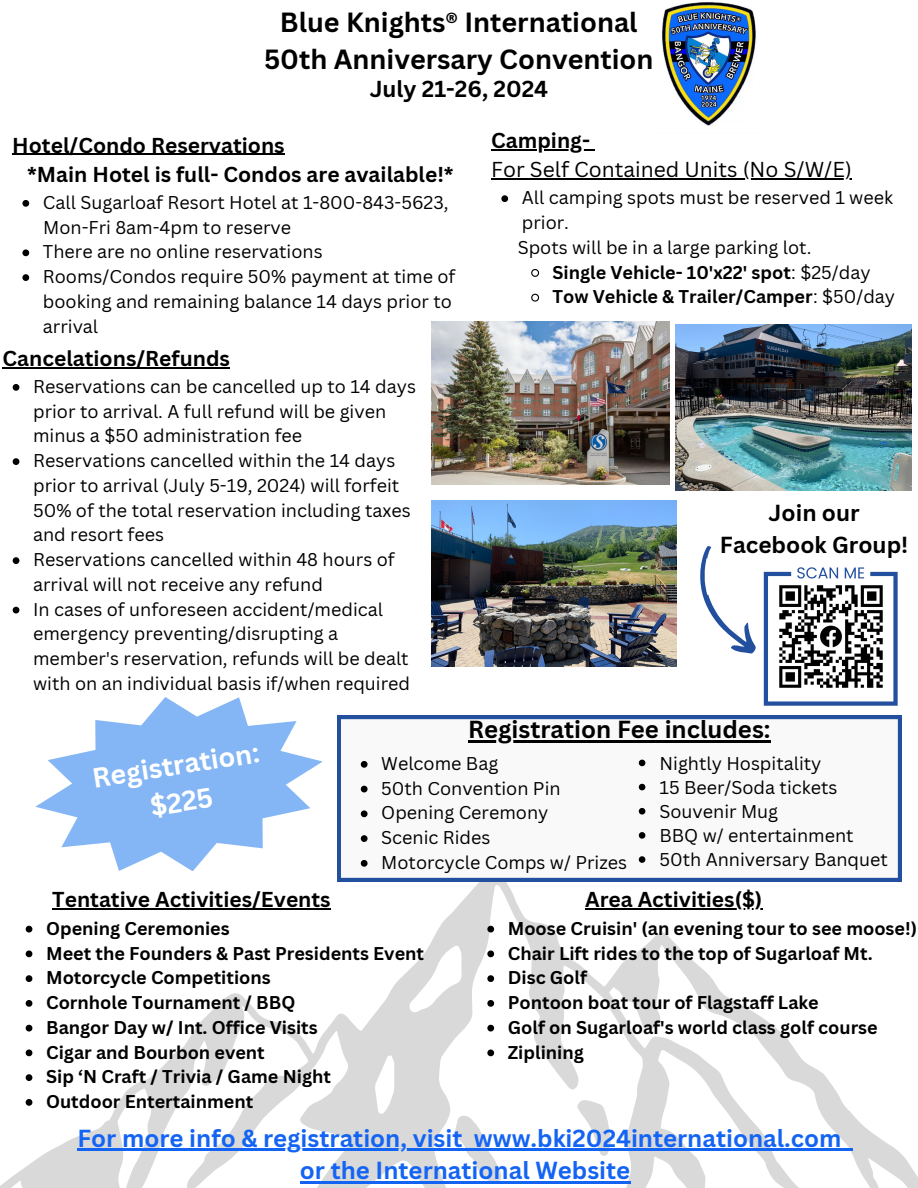
<style>
.page{position:relative;width:918px;height:1188px;background:#fff}
.page>*{position:absolute;margin:0;border:0;box-sizing:border-box;transform-origin:0 0}
.t1{font:700 27px "Canva Sans";color:#000}
.t2{font:700 27px/37px "Canva Sans";color:#fff;text-align:center}
.t3{font:700 24px "Canva Sans";color:#1464f4}
.t4{font:700 24px "Canva Sans";color:#000}
.t5{font:700 22.65px "Canva Sans";color:#000}
.t6{font:700 22.5px "Canva Sans";color:#000}
.t7{font:700 21px "Canva Sans";color:#000}
.t8{font:21px "Canva Sans";color:#000}
.t9{font:18px/24.8px "Canva Sans";color:#000}
.t10{font:700 18px "Canva Sans";color:#000}
.s1{font-weight:400}
</style>
<div class="page">
<svg style="left:0;top:872px;width:918px;height:316px"></svg>
<svg style="left:577px;top:1100px;width:34px;height:56px"></svg>
<img style="left:662px;top:2px;width:94px;height:124px">
<img style="left:432px;top:322px;width:237px;height:163px">
<img style="left:676px;top:325px;width:235px;height:165px">
<img style="left:432px;top:500px;width:244px;height:167px">
<svg style="left:35px;top:697px;width:288px;height:174px;fill:#84b6f5"></svg>
<svg style="left:338px;top:716px;width:563px;height:165px"></svg>
<svg style="left:361px;top:761px;width:7px;height:7px"></svg>
<svg style="left:361px;top:786px;width:7px;height:6px"></svg>
<svg style="left:361px;top:810px;width:7px;height:7px"></svg>
<svg style="left:361px;top:835px;width:7px;height:7px"></svg>
<svg style="left:361px;top:860px;width:7px;height:7px"></svg>
<svg style="left:639px;top:760px;width:6px;height:6px"></svg>
<svg style="left:639px;top:784px;width:6px;height:6px"></svg>
<svg style="left:639px;top:808px;width:6px;height:7px"></svg>
<svg style="left:639px;top:832px;width:6px;height:7px"></svg>
<svg style="left:639px;top:856px;width:6px;height:7px"></svg>
<hr style="left:468px;top:740px;width:303px;height:3px;background:#000">
<svg style="left:700px;top:546px;width:198px;height:160px"></svg>
<svg style="left:501px;top:195px;width:7px;height:7px"></svg>
<svg style="left:531px;top:269px;width:9px;height:8px"></svg>
<svg style="left:531px;top:293px;width:9px;height:9px"></svg>
<hr style="left:491px;top:149px;width:99px;height:1px;background:#000">
<hr style="left:491px;top:178px;width:361px;height:2px;background:#000">
<svg style="left:22px;top:200px;width:7px;height:7px"></svg>
<svg style="left:22px;top:249px;width:7px;height:7px"></svg>
<svg style="left:22px;top:274px;width:7px;height:7px"></svg>
<hr style="left:12px;top:154px;width:273px;height:1px;background:#000">
<svg style="left:13px;top:384px;width:6px;height:7px"></svg>
<svg style="left:13px;top:458px;width:6px;height:7px"></svg>
<svg style="left:13px;top:557px;width:6px;height:7px"></svg>
<svg style="left:13px;top:607px;width:6px;height:6px"></svg>
<hr style="left:3px;top:367px;width:227px;height:1px;background:#000">
<hr style="left:52px;top:908px;width:279px;height:1px;background:#000">
<hr style="left:585px;top:908px;width:177px;height:1px;background:#000">
<svg style="left:26px;top:926px;width:6px;height:7px"></svg>
<svg style="left:26px;top:951px;width:6px;height:6px"></svg>
<svg style="left:26px;top:975px;width:6px;height:7px"></svg>
<svg style="left:26px;top:1000px;width:6px;height:7px"></svg>
<svg style="left:26px;top:1025px;width:6px;height:7px"></svg>
<svg style="left:26px;top:1050px;width:6px;height:6px"></svg>
<svg style="left:26px;top:1074px;width:6px;height:7px"></svg>
<svg style="left:26px;top:1099px;width:6px;height:7px"></svg>
<svg style="left:487px;top:926px;width:7px;height:7px"></svg>
<svg style="left:487px;top:951px;width:7px;height:6px"></svg>
<svg style="left:487px;top:975px;width:7px;height:7px"></svg>
<svg style="left:487px;top:1000px;width:7px;height:7px"></svg>
<svg style="left:487px;top:1025px;width:7px;height:7px"></svg>
<svg style="left:487px;top:1050px;width:7px;height:6px"></svg>
<hr style="left:77px;top:1149px;width:386px;height:2px;background:#1464f4">
<svg style="left:454px;top:1115px;width:48px;height:66px"></svg>
<hr style="left:474px;top:1149px;width:368px;height:2px;background:#1464f4">
<svg style="left:842px;top:1149px;width:11px;height:2px"></svg>
<hr style="left:300px;top:1181px;width:330px;height:3px;background:#1464f4">
<p class="t1" style="left:280px;top:3px;width:359px">Blue Knights® International</p>
<p class="t1" style="left:264px;top:40px;width:391px">50th Anniversary Convention</p>
<p class="t6" style="left:370px;top:73px;width:180px">July 21-26, 2024</p>
<p class="t7" style="left:12px;top:130px;width:274px">Hotel/Condo Reservations</p>
<p class="t7" style="left:27px;top:160px;width:428px">*Main Hotel is full- Condos are available!*</p>
<p class="t9" style="left:43px;top:214px;width:249px">Mon-Fri 8am-4pm to reserve</p>
<p class="t9" style="left:43px;top:190px;width:407px">Call Sugarloaf Resort Hotel at 1-800-843-5623,</p>
<p class="t9" style="left:43px;top:239px;width:281px">There are no online reservations</p>
<p class="t9" style="left:43px;top:264px;width:414px">Rooms/Condos require 50% payment at time of booking and remaining balance 14 days prior to arrival</p>
<p class="t7" style="left:3px;top:344px;width:229px">Cancelations/Refunds</p>
<p class="t9" style="left:33px;top:374px;width:384px">Reservations can be cancelled up to 14 days prior to arrival. A full refund will be given minus a $50 administration fee</p>
<p class="t9" style="left:33px;top:448px;width:379px">Reservations cancelled within the 14 days prior to arrival (July 5-19, 2024) will forfeit 50% of the total reservation including taxes and resort fees</p>
<p class="t9" style="left:33px;top:547px;width:363px">Reservations cancelled within 48 hours of arrival will not receive any refund</p>
<p class="t9" style="left:33px;top:596px;width:379px">In cases of unforeseen accident/medical emergency preventing/disrupting a member's reservation, refunds will be dealt with on an individual basis if/when required</p>
<p class="t7" style="left:491px;top:126px;width:100px">Camping-</p>
<p class="t8" style="left:491px;top:155px;width:362px">For Self Contained Units (No S/W/E)</p>
<p class="t9" style="left:522px;top:185px;width:373px">All camping spots must be reserved 1 week prior.</p>
<p class="t10" style="left:552px;top:259px;width:320px">Single Vehicle- 10'x22' spot<span class="s1">: $25/day</span></p>
<p class="t10" style="left:552px;top:284px;width:344px">Tow Vehicle &amp; Trailer/Camper<span class="s1">: $50/day</span></p>
<p class="t9" style="left:518px;top:234px;width:295px">Spots will be in a large parking lot.</p>
<p class="t5" style="left:769px;top:497px;width:93px">Join our</p>
<p class="t5" style="left:720px;top:529px;width:190px">Facebook Group!</p>
<p class="t4" style="left:468px;top:713px;width:304px">Registration Fee includes:</p>
<p class="t2" style="left:90px;top:759px;width:170px;rotate:-9deg">Registration: $225</p>
<p class="t9" style="left:381px;top:751px;width:119px">Welcome Bag</p>
<p class="t9" style="left:381px;top:775px;width:181px">50th Convention Pin</p>
<p class="t9" style="left:381px;top:800px;width:169px">Opening Ceremony</p>
<p class="t9" style="left:381px;top:825px;width:111px">Scenic Rides</p>
<p class="t9" style="left:381px;top:850px;width:247px">Motorcycle Comps w/ Prizes</p>
<p class="t9" style="left:660px;top:750px;width:163px">Nightly Hospitality</p>
<p class="t9" style="left:660px;top:774px;width:179px">15 Beer/Soda tickets</p>
<p class="t9" style="left:660px;top:798px;width:120px">Souvenir Mug</p>
<p class="t9" style="left:660px;top:823px;width:196px">BBQ w/ entertainment</p>
<p class="t9" style="left:660px;top:847px;width:230px">50th Anniversary Banquet</p>
<p class="t7" style="left:52px;top:885px;width:280px">Tentative Activities/Events</p>
<p class="t10" style="left:46px;top:916px;width:185px">Opening Ceremonies</p>
<p class="t10" style="left:46px;top:940px;width:379px">Meet the Founders &amp; Past Presidents Event</p>
<p class="t10" style="left:46px;top:965px;width:226px">Motorcycle Competitions</p>
<p class="t10" style="left:46px;top:990px;width:251px">Cornhole Tournament / BBQ</p>
<p class="t10" style="left:46px;top:1015px;width:273px">Bangor Day w/ Int. Office Visits</p>
<p class="t10" style="left:46px;top:1039px;width:220px">Cigar and Bourbon event</p>
<p class="t10" style="left:46px;top:1064px;width:286px">Sip ‘N Craft / Trivia / Game Night</p>
<p class="t10" style="left:46px;top:1089px;width:209px">Outdoor Entertainment</p>
<p class="t7" style="left:585px;top:885px;width:179px">Area Activities($)</p>
<p class="t10" style="left:508px;top:916px;width:411px">Moose Cruisin' (an evening tour to see moose!)</p>
<p class="t10" style="left:508px;top:940px;width:366px">Chair Lift rides to the top of Sugarloaf Mt.</p>
<p class="t10" style="left:508px;top:965px;width:81px">Disc Golf</p>
<p class="t10" style="left:508px;top:990px;width:312px">Pontoon boat tour of Flagstaff Lake</p>
<p class="t10" style="left:508px;top:1015px;width:371px">Golf on Sugarloaf's world class golf course</p>
<p class="t10" style="left:508px;top:1039px;width:78px">Ziplining</p>
<p class="t3" style="left:77px;top:1121px;width:766px">For more info &amp; registration, visit www.bki2024international.com</p>
<p class="t3" style="left:300px;top:1154px;width:332px">or the International Website</p>
</div>
